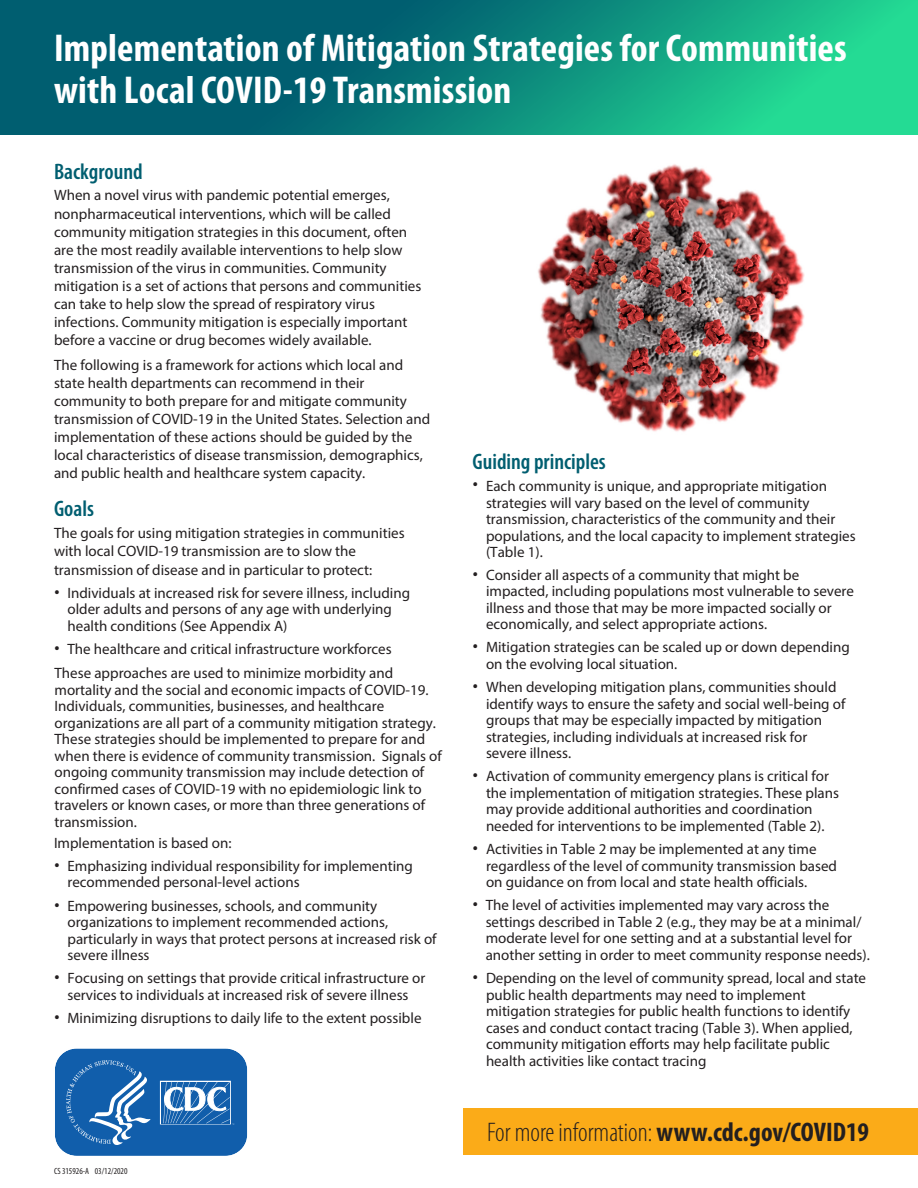
<style>
.page{position:relative;width:918px;height:1188px;background:#fff}
.page>*{position:absolute;margin:0;border:0;box-sizing:border-box;transform-origin:0 0}
.t1{font:700 condensed 39px/42px "Myriad Pro";letter-spacing:.005em;color:#fff}
.t2{font:300 condensed 27px "Myriad Pro";color:#231f20}
.t3{font:600 condensed 22.5px "Myriad Pro";color:#005e70}
.t4{font:15px/16.5px "Myriad Pro";color:#231f20}
.t5{font:condensed 9px "Myriad Pro";color:#231f20}
.s1{font-family:"Chaparral Pro";font-size:18.75px}
.s2{font-weight:700}
</style>
<div class="page">
<div style="left:463px;top:1108px;width:455px;height:47px;background:#fbab18"></div>
<svg style="left:55px;top:1048px;width:193px;height:108px;background:#3174b6"></svg>
<svg style="left:0;top:0;width:918px;height:135px;background:#0c887c"></svg>
<img style="left:538px;top:164px;width:267px;height:268px">
<h1 class="t1" style="left:54px;top:28px;width:794px">Implementation of Mitigation Strategies for Communities with Local COVID-19 Transmission</h1>
<h2 class="t3" style="left:54px;top:159px;width:90px">Background</h2>
<p class="t4" style="left:54px;top:186px;width:369px;line-height:18.1px">When a novel virus with pandemic potential emerges, nonpharmaceutical interventions, which will be called community mitigation strategies in this document, often are the most readily available interventions to help slow transmission of the virus in communities. Community mitigation is a set of actions that persons and communities can take to help slow the spread of respiratory virus infections. Community mitigation is especially important before a vaccine or drug becomes widely available.</p>
<p class="t4" style="left:54px;top:356px;width:378px;line-height:18px">The following is a framework for actions which local and state health departments can recommend in their community to both prepare for and mitigate community transmission of COVID-19 in the United States. Selection and implementation of these actions should be guided by the local characteristics of disease transmission, demographics, and public health and healthcare system capacity.</p>
<h2 class="t3" style="left:54px;top:496px;width:42px">Goals</h2>
<p class="t4" style="left:54px;top:523px;width:352px;line-height:18.5px">The goals for using mitigation strategies in communities with local COVID-19 transmission are to slow the transmission of disease and in particular to protect:</p>
<p class="t4" style="left:68px;top:584px;width:344px;text-indent:-14px"><span class="s1">•</span> Individuals at increased risk for severe illness, including older adults and persons of any age with underlying health conditions (See Appendix A)</p>
<p class="t4" style="left:54px;top:641px;width:339px"><span class="s1">•</span> The healthcare and critical infrastructure workforces</p>
<p class="t4" style="left:54px;top:665px;width:389px">These approaches are used to minimize morbidity and mortality and the social and economic impacts of COVID-19.<br>Individuals, communities, businesses, and healthcare organizations are all part of a community mitigation strategy.<br>These strategies should be implemented to prepare for and when there is evidence of community transmission. Signals of ongoing community transmission may include detection of confirmed cases of COVID-19 with no epidemiologic link to travelers or known cases, or more than three generations of transmission.</p>
<p class="t4" style="left:54px;top:834px;width:179px">Implementation is based on:</p>
<p class="t4" style="left:68px;top:857px;width:347px;text-indent:-14px"><span class="s1">•</span> Emphasizing individual responsibility for implementing recommended personal-level actions</p>
<p class="t4" style="left:68px;top:897px;width:371px;text-indent:-14px"><span class="s1">•</span> Empowering businesses, schools, and community organizations to implement recommended actions, particularly in ways that protect persons at increased risk of severe illness</p>
<p class="t4" style="left:54px;top:970px;width:373px;text-align:center"><span class="s1">•</span> Focusing on settings that provide critical infrastructure or services to individuals at increased risk of severe illness</p>
<p class="t4" style="left:54px;top:1010px;width:369px"><span class="s1">•</span> Minimizing disruptions to daily life to the extent possible</p>
<p class="t5" style="left:54px;top:1166px;width:75px">CS 315926-A 03/12/2020</p>
<h2 class="t3" style="left:472px;top:450px;width:135px">Guiding principles</h2>
<p class="t4" style="left:486px;top:478px;width:371px;text-indent:-14px"><span class="s1">•</span> Each community is unique, and appropriate mitigation strategies will vary based on the level of community transmission, characteristics of the community and their populations, and the local capacity to implement strategies (Table 1).</p>
<p class="t4" style="left:486px;top:566px;width:370px;text-indent:-14px"><span class="s1">•</span> Consider all aspects of a community that might be impacted, including populations most vulnerable to severe illness and those that may be more impacted socially or economically, and select appropriate actions.</p>
<p class="t4" style="left:486px;top:639px;width:365px;text-indent:-14px"><span class="s1">•</span> Mitigation strategies can be scaled up or down depending on the evolving local situation.</p>
<p class="t4" style="left:486px;top:679px;width:361px;text-indent:-14px"><span class="s1">•</span> When developing mitigation plans, communities should identify ways to ensure the safety and social well-being of groups that may be especially impacted by mitigation strategies, including individuals at increased risk for severe illness.</p>
<p class="t4" style="left:486px;top:768px;width:355px;text-indent:-14px"><span class="s1">•</span> Activation of community emergency plans is critical for the implementation of mitigation strategies. These plans may provide additional authorities and coordination needed for interventions to be implemented (Table 2).</p>
<p class="t4" style="left:486px;top:841px;width:353px;text-indent:-14px"><span class="s1">•</span> Activities in Table 2 may be implemented at any time regardless of the level of community transmission based on guidance on from local and state health officials.</p>
<p class="t4" style="left:486px;top:897px;width:386px;text-indent:-13px"><span class="s1">•</span> The level of activities implemented may vary across the settings described in Table 2 (e.g., they may be at a minimal/ moderate level for one setting and at a substantial level for another setting in order to meet community response needs).</p>
<p class="t4" style="left:486px;top:970px;width:382px;text-indent:-14px"><span class="s1">•</span> Depending on the level of community spread, local and state public health departments may need to implement mitigation strategies for public health functions to identify cases and conduct contact tracing (Table 3). When applied, community mitigation efforts may help facilitate public health activities like contact tracing</p>
<p class="t2" style="left:487px;top:1118px;width:384px">For more information: <span class="s2">www.cdc.gov/COVID19</span></p>
</div>
